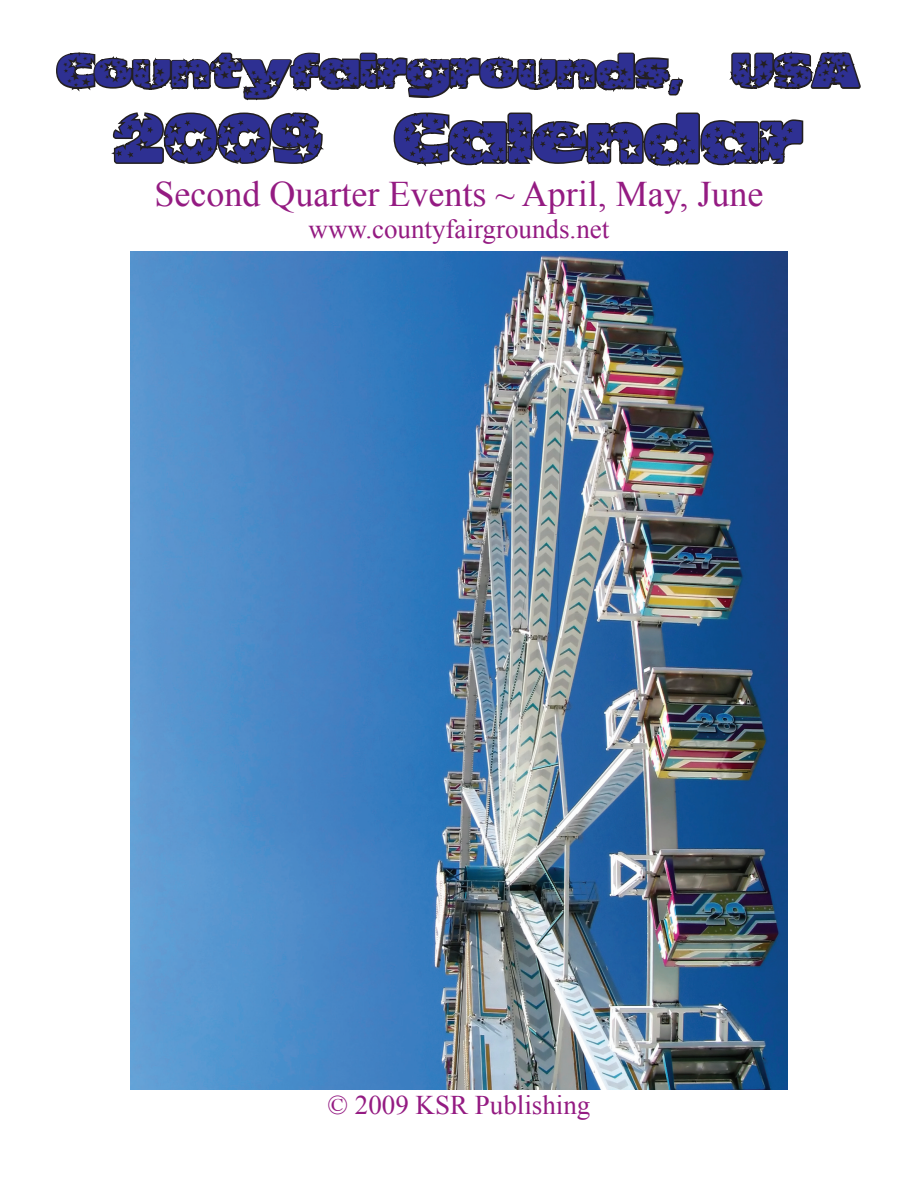
<style>
.page{position:relative;width:918px;height:1188px;background:#fff}
.page>*{position:absolute;margin:0;border:0;box-sizing:border-box;transform-origin:0 0}
.t1{font:72px "JI Amidin";color:#2e3092}
.t2{font:49.5px "JI Amidin";color:#2e3092}
.t3{font:36px "Times New Roman";color:#941b82}
.t4{font:27px "Times New Roman";color:#941b82}
</style>
<div class="page">
<svg style="left:56px;top:51px;width:805px;height:116px"></svg>
<img style="left:130px;top:251px;width:658px;height:838px">
<h2 class="t2" style="left:57px;top:48px;width:805px">Countyfairgrounds, USA</h2>
<h1 class="t1" style="left:114px;top:105px;width:691px">2009 Calendar</h1>
<h3 class="t3" style="left:154px;top:169px;width:611px">Second Quarter Events ~ April, May, June</h3>
<p class="t4" style="left:309px;top:211px;width:302px">www.countyfairgrounds.net</p>
<p class="t4" style="left:328px;top:1087px;width:264px">© 2009 KSR Publishing</p>
</div>
